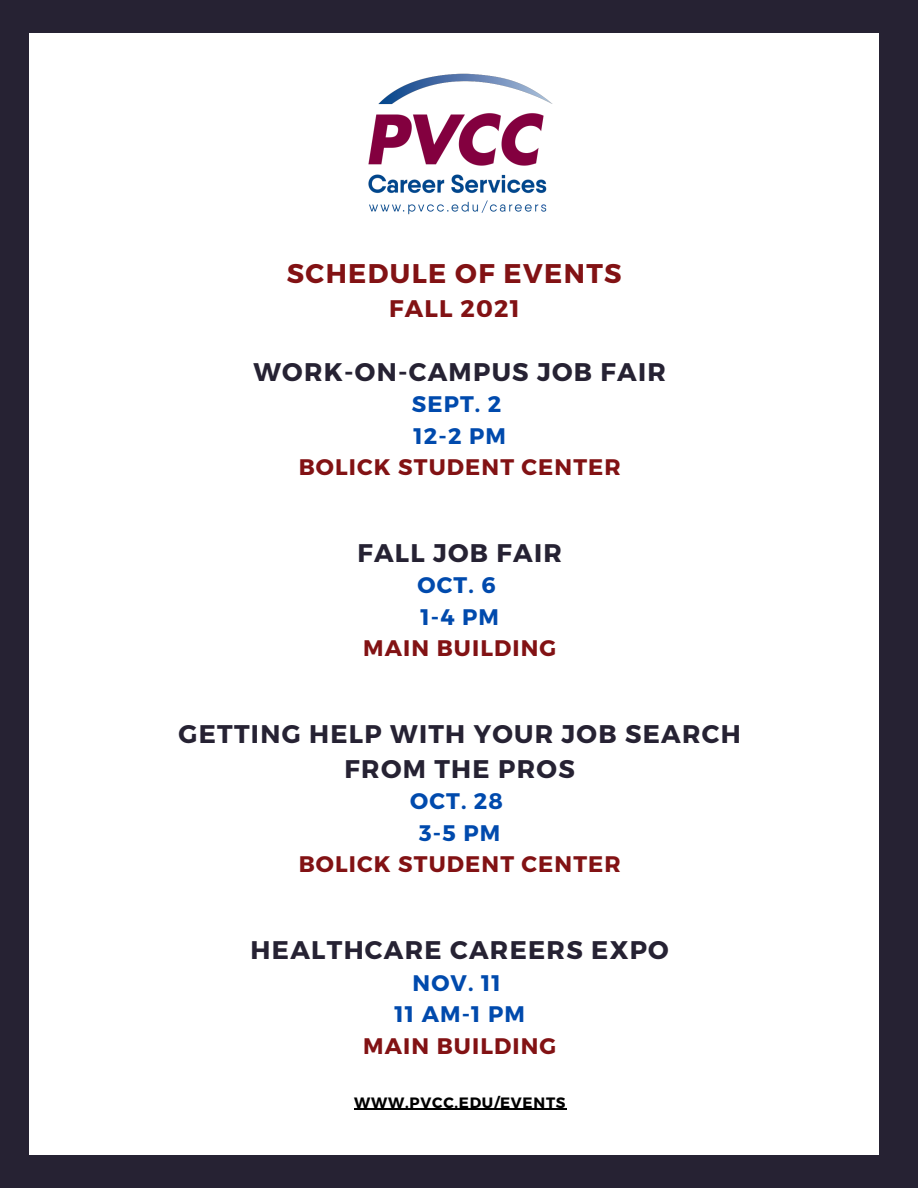
<style>
.page{position:relative;width:918px;height:1188px;background:#262233}
.page>*{position:absolute;margin:0;border:0;box-sizing:border-box;transform-origin:0 0}
.t1{font:700 27px "Montserrat";letter-spacing:.05em;color:#821214}
.t2{font:700 25.5px/34.8px "Montserrat";letter-spacing:.05em;color:#262233;text-align:center}
.t3{font:700 24px "Montserrat";letter-spacing:.05em;color:#821214}
.t4{font:700 22.5px "Montserrat";letter-spacing:.05em;color:#821214}
.t5{font:700 22.5px "Montserrat";letter-spacing:.05em;color:#004aad}
.t6{font:700 15px "Montserrat";letter-spacing:.05em;color:#000}
</style>
<div class="page">
<div style="left:30px;top:33px;width:849px;height:1122px;background:#fff"></div>
<hr style="left:354px;top:1109px;width:212px;height:1px;background:#000">
<img style="left:368px;top:73px;width:185px;height:142px">
<p class="t1" style="left:287px;top:256px;width:336px">SCHEDULE OF EVENTS</p>
<p class="t3" style="left:389px;top:293px;width:132px">FALL 2021</p>
<p class="t2" style="left:253px;top:353px;width:414px">WORK-ON-CAMPUS JOB FAIR</p>
<p class="t5" style="left:412px;top:390px;width:91px">SEPT. 2</p>
<p class="t5" style="left:414px;top:421px;width:94px">12-2 PM</p>
<p class="t4" style="left:299px;top:453px;width:324px">BOLICK STUDENT CENTER</p>
<p class="t2" style="left:357px;top:534px;width:206px">FALL JOB FAIR</p>
<p class="t5" style="left:418px;top:571px;width:79px">OCT. 6</p>
<p class="t5" style="left:421px;top:602px;width:80px">1-4 PM</p>
<p class="t4" style="left:363px;top:634px;width:195px">MAIN BUILDING</p>
<p class="t2" style="left:179px;top:715px;width:564px">GETTING HELP WITH YOUR JOB SEARCH<br>FROM THE PROS</p>
<p class="t5" style="left:410px;top:787px;width:94px">OCT. 28</p>
<p class="t5" style="left:419px;top:818px;width:82px">3-5 PM</p>
<p class="t4" style="left:299px;top:850px;width:324px">BOLICK STUDENT CENTER</p>
<p class="t2" style="left:251px;top:931px;width:420px">HEALTHCARE CAREERS EXPO</p>
<p class="t5" style="left:413px;top:968px;width:90px">NOV. 11</p>
<p class="t5" style="left:395px;top:999px;width:132px">11 AM-1 PM</p>
<p class="t4" style="left:363px;top:1031px;width:195px">MAIN BUILDING</p>
<p class="t6" style="left:354px;top:1093px;width:213px">WWW.PVCC.EDU/EVENTS</p>
</div>
